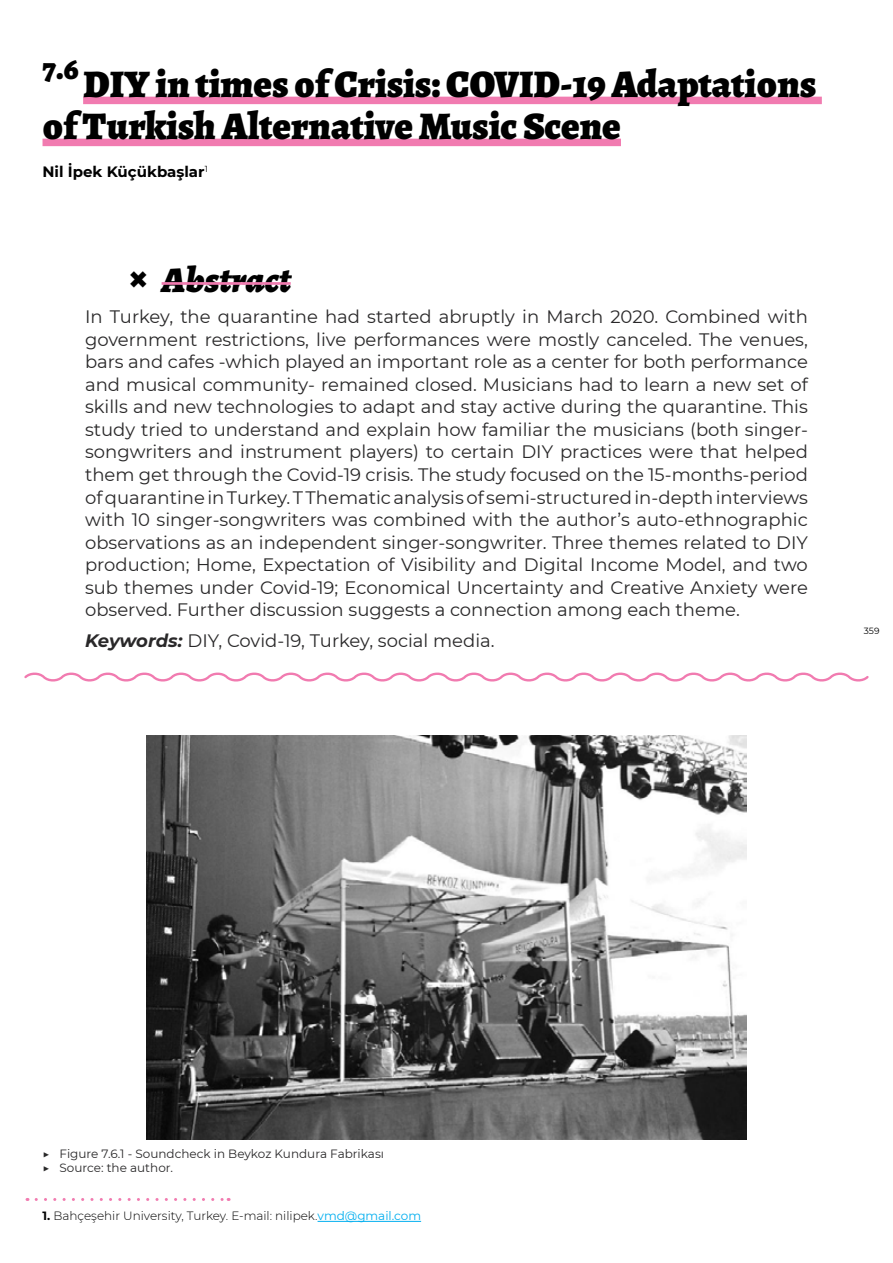
<style>
.page{position:relative;width:893px;height:1263px;background:#fff}
.page>*{position:absolute;margin:0;border:0;box-sizing:border-box;transform-origin:0 0}
.t1{font:900 39px/42px "Alegreya";color:#000}
.t2{font:italic 900 36px "Alegreya";color:#000}
.t3{font:900 31.5px "Alegreya";color:#000}
.t4{font:18px/22.5px "Montserrat";color:#292829;text-align:justify}
.t5{font:700 15px "Montserrat";color:#000}
.t6{font:12px/13.5px "Montserrat";color:#292829}
.t7{font:300 12px "Montserrat";color:#000}
.t8{font:9px "Montserrat";color:#000}
.s1{font-family:"Montserrat";font-weight:800;font-style:normal}
.s2{font-weight:700;font-style:italic}
.s3{font-weight:700}
.s4{font-weight:400;color:#00aeef}
</style>
<div class="page">
<div style="left:83px;top:97px;width:739px;height:7px;background:#f17bb0"></div>
<div style="left:43px;top:139px;width:578px;height:7px;background:#f17bb0"></div>
<svg style="left:24px;top:672px;width:845px;height:10px"></svg>
<hr style="left:162px;top:282px;width:129px;height:3px;background:#f17bb0">
<img style="left:147px;top:735px;width:599px;height:404px">
<svg style="left:36px;top:1198px;width:193px;height:3px"></svg>
<hr style="left:318px;top:1221px;width:103px;height:1px;background:#00aeef">
<h3 class="t3" style="left:43px;top:49px;width:38px">7.6</h3>
<h1 class="t1" style="left:43px;top:63px;width:775px;text-indent:41px">DIY in times of Crisis: COVID-19 Adaptations of Turkish Alternative Music Scene</h1>
<p class="t5" style="left:43px;top:161px;width:167px">Nil İpek Küçükbaşlar<sup>1</sup></p>
<h2 class="t2" style="left:128px;top:256px;width:165px"><span class="s1">×</span> Abstract</h2>
<p class="t4" style="left:85px;top:305px;width:724px">In Turkey, the quarantine had started abruptly in March 2020. Combined with government restrictions, live performances were mostly canceled. The venues, bars and cafes -which played an important role as a center for both performance and musical community- remained closed. Musicians had to learn a new set of skills and new technologies to adapt and stay active during the quarantine. This study tried to understand and explain how familiar the musicians (both singer&shy;songwriters and instrument players) to certain DIY practices were that helped them get through the Covid-19 crisis. The study focused on the 15-months-period of quarantine in Turkey. T Thematic analysis of semi-structured in-depth interviews with 10 singer-songwriters was combined with the author’s auto-ethnographic observations as an independent singer-songwriter. Three themes related to DIY production; Home, Expectation of Visibility and Digital Income Model, and two sub themes under Covid-19; Economical Uncertainty and Creative Anxiety were observed. Further discussion suggests a connection among each theme.</p>
<p class="t4" style="left:85px;top:629px;width:411px"><span class="s2">Keywords:</span> DIY, Covid-19, Turkey, social media.</p>
<p class="t8" style="left:864px;top:625px;width:17px">359</p>
<p class="t6" style="left:43px;top:1147px;width:343px">▶ Figure 7.6.1 - Soundcheck in Beykoz Kundura Fabrikası ▶ Source: the author.</p>
<p class="t7" style="left:43px;top:1208px;width:380px"><span class="s3">1.</span> Bahçeşehir University, Turkey. E-mail: nilipek.<span class="s4">vmd@gmail.com</span></p>
</div>
